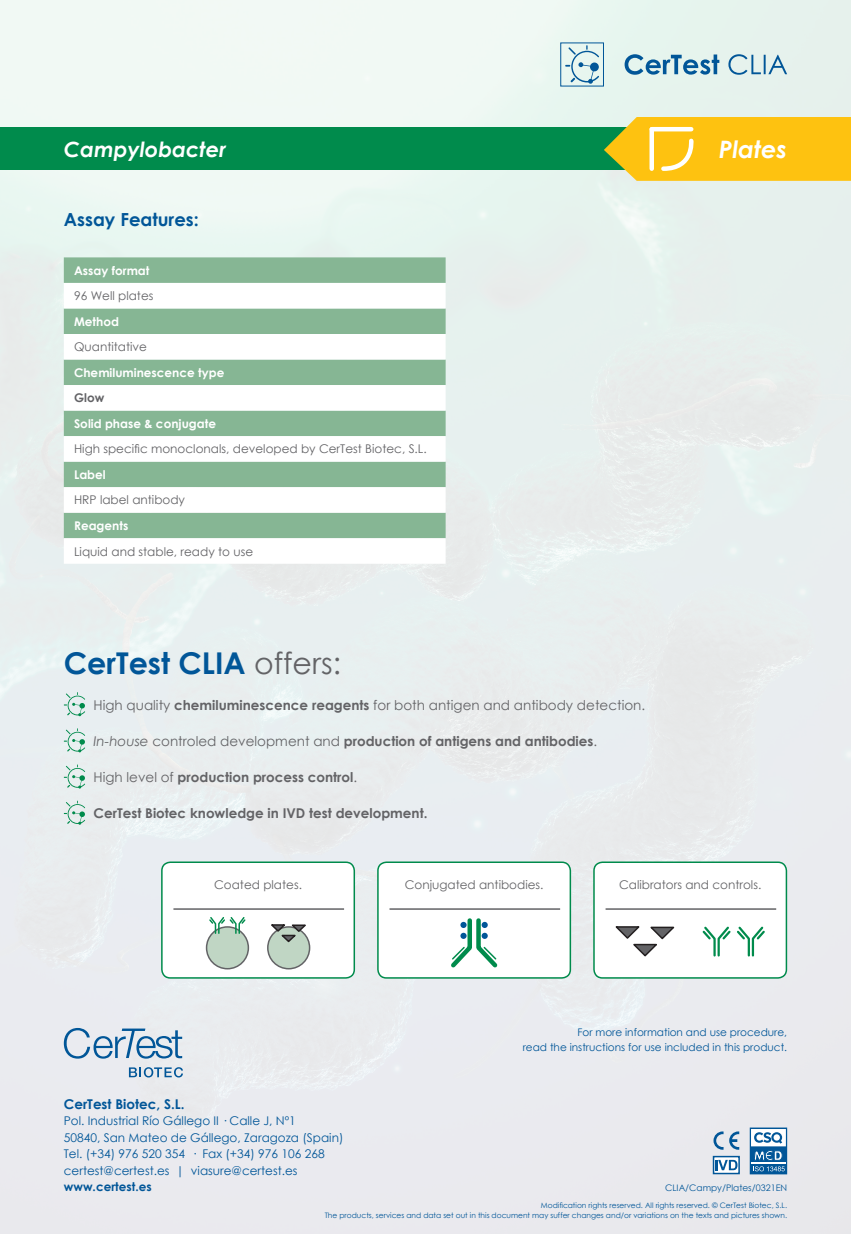
<style>
.page{position:relative;width:851px;height:1234px;background:#fff}
.page>*{position:absolute;margin:0;border:0;box-sizing:border-box;transform-origin:0 0}
.t1{font:700 30px "Century Gothic";color:#015698}
.t2{font:italic 700 24px "Century Gothic";color:#fff}
.t3{font:italic 700 21px "Century Gothic";color:#fff}
.t4{font:700 18px "Century Gothic";color:#015698}
.t5{font:700 13.5px "Century Gothic";color:#636366}
.t6{font:13.5px "Century Gothic";color:#636366}
.t7{font:700 13.5px "Century Gothic";color:#015698}
.t8{font:12px "Century Gothic";color:#636366}
.t9{font:12px/16.5px "Century Gothic";color:#015698}
.t10{font:700 12px "Century Gothic";color:#fff}
.t11{font:700 12px "Century Gothic";color:#015698}
.t12{font:700 12px "Century Gothic";color:#636366}
.t13{font:10.5px/15px "Century Gothic";color:#015698;text-align:right}
.t14{font:9px "Century Gothic";color:#015698}
.t15{font:7.5px/10.5px "Century Gothic";color:#015698;text-align:right}
.s1{font-weight:400;color:#636366}
.s2{font-weight:700}
.s3{font-weight:400;font-style:italic}
.s4{font-weight:400}
</style>
<div class="page">
<img style="left:0;top:0;width:850px;height:1233px">
<svg style="left:715px;top:1158px;width:21px;height:12px"></svg>
<svg style="left:129px;top:1066px;width:54px;height:11px"></svg>
<svg style="left:64px;top:1027px;width:118px;height:31px;background:#acc3d8"></svg>
<div style="left:712px;top:1155px;width:27px;height:18px;border:2px solid #015698"></div>
<svg style="left:715px;top:1159px;width:22px;height:10px"></svg>
<svg style="left:713px;top:1131px;width:10px;height:18px"></svg>
<svg style="left:729px;top:1131px;width:10px;height:18px"></svg>
<svg style="left:749px;top:1127px;width:38px;height:47px"></svg>
<div style="left:0;top:128px;width:787px;height:42px;background:#008b4c"></div>
<svg style="left:565px;top:45px;width:34px;height:39px"></svg>
<svg style="left:624px;top:54px;width:163px;height:21px;background:#9fc3d3"></svg>
<svg style="left:64px;top:257px;width:381px;height:26px;background:#87b795"></svg>
<svg style="left:64px;top:283px;width:381px;height:280px"></svg>
<div style="left:162px;top:862px;width:192px;height:115px;background:#fff;border-radius:9px"></div>
<div style="left:161px;top:861px;width:194px;height:117px;border:2px solid #008b4c;border-radius:9px"></div>
<div style="left:378px;top:862px;width:192px;height:115px;background:#fff;border-radius:9px"></div>
<div style="left:377px;top:861px;width:194px;height:117px;border:2px solid #008b4c;border-radius:9px"></div>
<div style="left:594px;top:862px;width:192px;height:115px;background:#fff;border-radius:9px"></div>
<div style="left:593px;top:861px;width:194px;height:117px;border:2px solid #008b4c;border-radius:9px"></div>
<svg style="left:64px;top:692px;width:21px;height:24px"></svg>
<svg style="left:64px;top:728px;width:21px;height:24px"></svg>
<svg style="left:64px;top:764px;width:21px;height:24px"></svg>
<svg style="left:64px;top:800px;width:21px;height:24px"></svg>
<svg style="left:451px;top:918px;width:47px;height:50px"></svg>
<div style="left:206px;top:926px;width:42px;height:42px;background:#c0d6c4;border-radius:50%"></div>
<div style="left:206px;top:925px;width:43px;height:44px;border:2px solid #636366;border-radius:50%"></div>
<div style="left:268px;top:926px;width:41px;height:42px;background:#c0d6c4;border-radius:50%"></div>
<div style="left:267px;top:925px;width:43px;height:44px;border:2px solid #636366;border-radius:50%"></div>
<svg style="left:702px;top:926px;width:63px;height:31px"></svg>
<svg style="left:209px;top:917px;width:37px;height:17px"></svg>
<svg style="left:615px;top:926px;width:60px;height:31px"></svg>
<svg style="left:268px;top:924px;width:39px;height:19px"></svg>
<hr style="left:173px;top:908px;width:171px;height:1px;background:#636366">
<hr style="left:389px;top:908px;width:171px;height:1px;background:#636366">
<hr style="left:605px;top:908px;width:171px;height:1px;background:#636366">
<svg style="left:603px;top:117px;width:247px;height:64px;background:#f4c423"></svg>
<h3 class="t3" style="left:64px;top:133px;width:164px">Campylobacter</h3>
<h3 class="t4" style="left:64px;top:206px;width:137px">Assay Features:</h3>
<p class="t10" style="left:74px;top:261px;width:77px">Assay format</p>
<p class="t8" style="left:74px;top:287px;width:81px">96 Well plates</p>
<p class="t10" style="left:74px;top:312px;width:46px">Method</p>
<p class="t8" style="left:74px;top:338px;width:74px">Quantitative</p>
<p class="t10" style="left:74px;top:363px;width:152px">Chemiluminescence type</p>
<p class="t12" style="left:74px;top:389px;width:32px">Glow</p>
<p class="t10" style="left:74px;top:414px;width:143px">Solid phase &amp; conjugate</p>
<p class="t8" style="left:74px;top:440px;width:354px">High specific monoclonals, developed by CerTest Biotec, S.L.</p>
<p class="t10" style="left:74px;top:465px;width:33px">Label</p>
<p class="t8" style="left:74px;top:491px;width:112px">HRP label antibody</p>
<p class="t10" style="left:74px;top:516px;width:56px">Reagents</p>
<p class="t8" style="left:74px;top:542px;width:180px">Liquid and stable, ready to use</p>
<h1 class="t1" style="left:64px;top:639px;width:279px">CerTest CLIA <span class="s1">offers:</span></h1>
<p class="t6" style="left:94px;top:695px;width:553px">High quality <span class="s2">chemiluminescence reagents</span> for both antigen and antibody detection.</p>
<p class="t5" style="left:94px;top:730px;width:505px"><span class="s3">In-house</span> <span class="s4">controled development and</span> production of antigens and antibodies<span class="s4">.</span></p>
<p class="t5" style="left:94px;top:766px;width:265px"><span class="s4">High level of</span> production process control<span class="s4">.</span></p>
<p class="t5" style="left:94px;top:802px;width:335px">CerTest Biotec knowledge in IVD test development.</p>
<h2 class="t2" style="left:718px;top:131px;width:70px">Plates</h2>
<p class="t8" style="left:214px;top:876px;width:89px">Coated plates.</p>
<p class="t8" style="left:404px;top:876px;width:140px">Conjugated antibodies.</p>
<p class="t8" style="left:619px;top:876px;width:144px">Calibrators and controls.</p>
<p class="t13" style="left:522px;top:1024px;width:266px">For more information and use procedure,<br>read the instructions for use included in this product.</p>
<p class="t7" style="left:64px;top:1093px;width:122px">CerTest Biotec, S.L.</p>
<p class="t9" style="left:64px;top:1112px;width:281px">Pol. Industrial Río Gállego II · Calle J, Nº1<br>50840, San Mateo de Gállego, Zaragoza (Spain)<br>Tel. (+34) 976 520 354 · Fax (+34) 976 106 268 certest@certest.es | viasure@certest.es</p>
<p class="t11" style="left:64px;top:1177px;width:89px">www.certest.es</p>
<p class="t15" style="left:325px;top:1199px;width:464px">Modification rights reserved. All rights reserved. © CerTest Biotec, S.L.<br>The products, services and data set out in this document may suffer changes and/or variations on the texts and pictures shown.</p>
<p class="t14" style="left:665px;top:1181px;width:123px">CLIA/Campy/Plates/0321EN</p>
</div>
